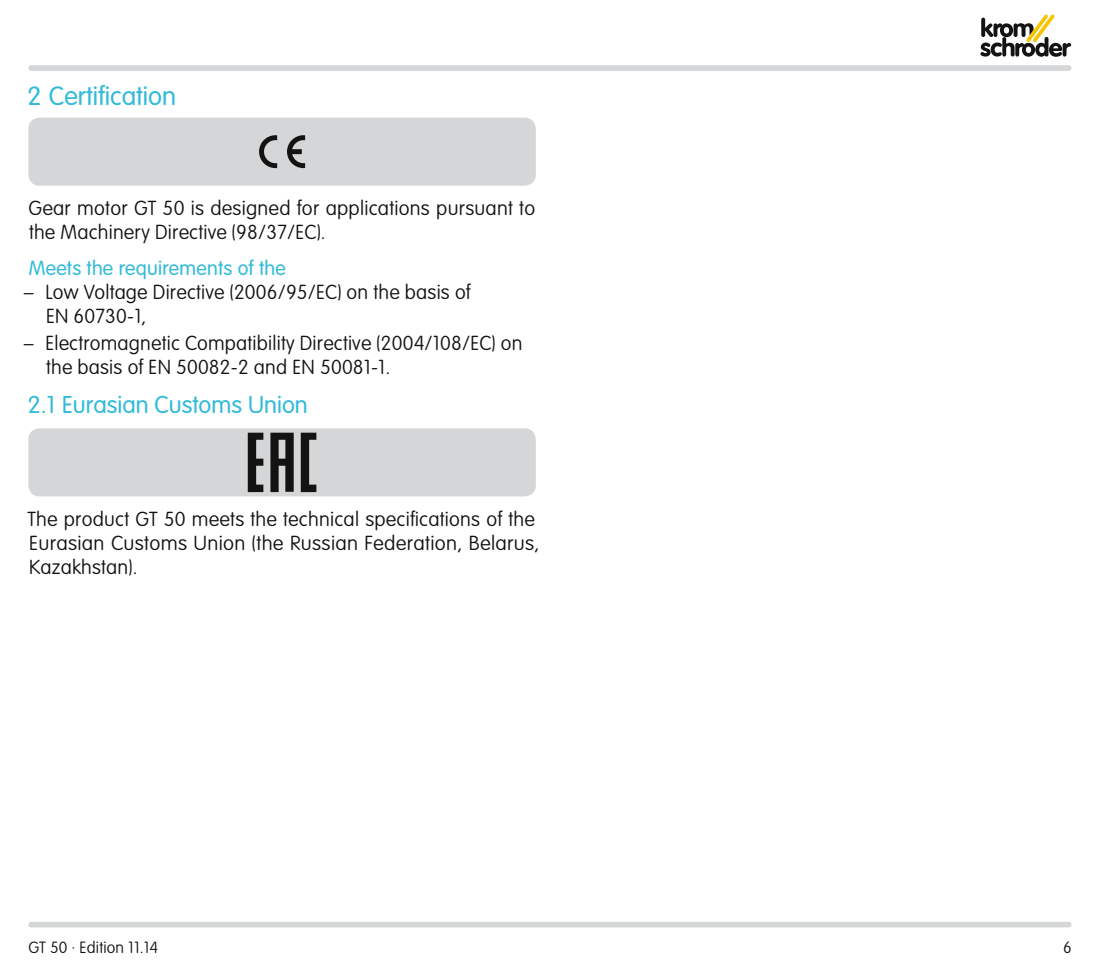
<style>
.page{position:relative;width:1100px;height:970px;background:#fff}
.page>*{position:absolute;margin:0;border:0;box-sizing:border-box;transform-origin:0 0}
.t1{font:300 26px "VAG Rounded Std";color:#33bbd8}
.t2{font:300 24px "VAG Rounded Std";color:#33bbd8}
.t3{font:100 20px/24px "VAG Rounded Std";letter-spacing:.01em;color:#141314}
.t4{font:300 20px "VAG Rounded Std";letter-spacing:.01em;color:#33bbd8}
.t5{font:100 16px "VAG Rounded Std";letter-spacing:.01em;color:#141314}
</style>
<div class="page">
<svg style="left:980px;top:14px;width:91px;height:43px"></svg>
<div style="left:31px;top:921px;width:1038px;height:6px;background:#d5d6d7"></div>
<div style="left:31px;top:65px;width:1038px;height:6px;background:#d5d6d7"></div>
<div style="left:28px;top:118px;width:508px;height:68px;background:#d5d6d7;border-radius:11px"></div>
<svg style="left:259px;top:135px;width:18px;height:33px"></svg>
<svg style="left:287px;top:135px;width:18px;height:33px"></svg>
<div style="left:28px;top:428px;width:508px;height:68px;background:#d5d6d7;border-radius:11px"></div>
<svg style="left:248px;top:432px;width:15px;height:60px"></svg>
<svg style="left:301px;top:432px;width:15px;height:60px"></svg>
<svg style="left:270px;top:432px;width:24px;height:60px"></svg>
<h1 class="t1" style="left:27px;top:81px;width:150px">2 Certification</h1>
<p class="t3" style="left:29px;top:197px;width:508px">Gear motor GT 50 is designed for applications pursuant to the Machinery Directive (98/37/EC).</p>
<p class="t4" style="left:29px;top:256px;width:259px">Meets the requirements of the</p>
<p class="t3" style="left:46px;top:280px;width:426px;text-indent:-22px">– Low Voltage Directive (2006/95/EC) on the basis of<br>EN 60730-1,</p>
<p class="t3" style="left:46px;top:331px;width:478px;text-indent:-22px">– Electromagnetic Compatibility Directive (2004/108/EC) on the basis of EN 50082-2 and EN 50081-1.</p>
<p class="t2" style="left:28px;top:391px;width:281px">2.1 Eurasian Customs Union</p>
<p class="t3" style="left:27px;top:507px;width:514px">The product GT 50 meets the technical specifications of the<br>Eurasian Customs Union (the Russian Federation, Belarus,<br>Kazakhstan).</p>
<p class="t5" style="left:28px;top:938px;width:131px">GT 50 · Edition 11.14</p>
<p class="t5" style="left:1063px;top:938px;width:10px">6</p>
</div>
